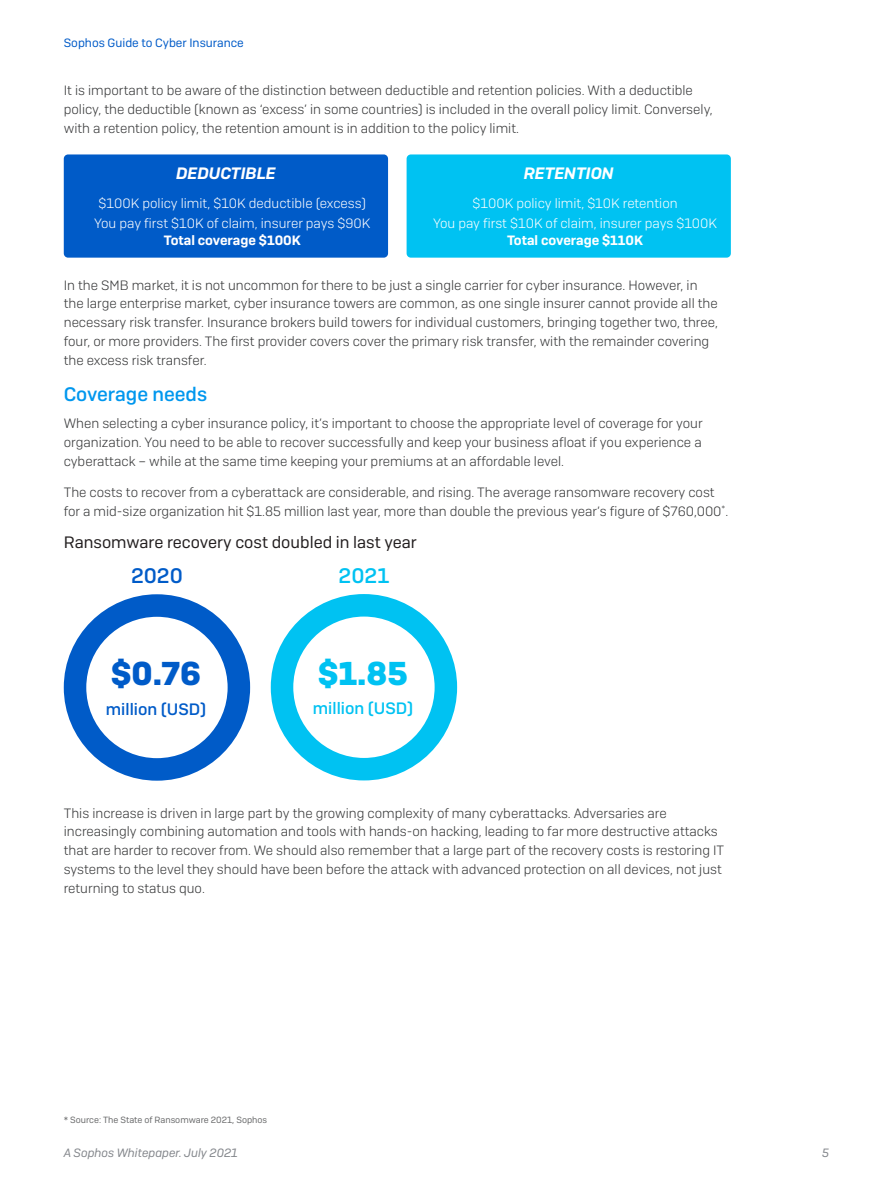
<style>
.page{position:relative;width:893px;height:1191px;background:#fff}
.page>*{position:absolute;margin:0;border:0;box-sizing:border-box;transform-origin:0 0}
.t1{font:700 33px "Sophos Sans";color:#005bc8}
.t2{font:700 33px "Sophos Sans";color:#00c2f2}
.t3{font:500 21px "Sophos Sans";color:#005bc8}
.t4{font:500 21px "Sophos Sans";color:#00c2f2}
.Heading_2{font:500 19.5px "Sophos Sans";color:#0097ee}
.Heading_3{font:16.5px "Sophos Sans";color:#231f20}
.Heading_Bullets{font:italic 600 16.5px "Sophos Sans";color:#fff}
.t5{font:500 16.5px "Sophos Sans";color:#005bc8}
.t6{font:500 16.5px "Sophos Sans";color:#00c2f2}
.Body_Copy{font:300 13.5px/18.8px "Sophos Sans";color:#363738}
.Body_Copy-2{font:300 13.5px/16.2px "Sophos Sans";color:#fff;text-align:center}
.t7{font:italic 12px "Sophos Sans";color:#83868b}
.t8{font:12px "Sophos Sans";color:#005bc8}
.Note{font:9px "Sophos Sans";color:#696a6b}
.s1{font-weight:600}
</style>
<div class="page">
<div style="left:64px;top:154px;width:324px;height:104px;background:#005bc8;border-radius:4px"></div>
<div style="left:407px;top:154px;width:324px;height:104px;background:#00c2f2;border-radius:4px"></div>
<div style="left:64px;top:594px;width:186px;height:186px;border:22px solid #005bc8;border-radius:50%"></div>
<div style="left:271px;top:594px;width:186px;height:186px;border:22px solid #00c2f2;border-radius:50%"></div>
<p class="t8" style="left:64px;top:35px;width:182px">Sophos Guide to Cyber Insurance</p>
<p class="Body_Copy" style="left:64px;top:81px;width:650px">It is important to be aware of the distinction between deductible and retention policies. With a deductible policy, the deductible (known as ‘excess’ in some countries) is included in the overall policy limit. Conversely, with a retention policy, the retention amount is in addition to the policy limit.</p>
<p class="Heading_Bullets" style="left:176px;top:163px;width:101px">DEDUCTIBLE</p>
<p class="Body_Copy-2" style="left:99px;top:195px;width:269px">$100K policy limit, $10K deductible (excess)</p>
<p class="Body_Copy-2" style="left:94px;top:215px;width:278px">You pay first $10K of claim, insurer pays $90K<br><span class="s1">Total coverage $100K</span></p>
<p class="Heading_Bullets" style="left:524px;top:163px;width:91px">RETENTION</p>
<p class="Body_Copy-2" style="left:472px;top:195px;width:207px">$100K policy limit, $10K retention</p>
<p class="Body_Copy-2" style="left:433px;top:215px;width:286px">You pay first $10K of claim, insurer pays $100K<br><span class="s1">Total coverage $110K</span></p>
<p class="Body_Copy" style="left:64px;top:275px;width:656px">In the SMB market, it is not uncommon for there to be just a single carrier for cyber insurance. However, in the large enterprise market, cyber insurance towers are common, as one single insurer cannot provide all the necessary risk transfer. Insurance brokers build towers for individual customers, bringing together two, three, four, or more providers. The first provider covers cover the primary risk transfer, with the remainder covering the excess risk transfer.</p>
<p class="Heading_2" style="left:64px;top:382px;width:145px">Coverage needs</p>
<p class="Body_Copy" style="left:64px;top:414px;width:640px;text-align:justify">When selecting a cyber insurance policy, it’s important to choose the appropriate level of coverage for your organization. You need to be able to recover successfully and keep your business afloat if you experience a cyberattack – while at the same time keeping your premiums at an affordable level.</p>
<p class="Body_Copy" style="left:64px;top:483px;width:666px">The costs to recover from a cyberattack are considerable, and rising. The average ransomware recovery cost for a mid-size organization hit $1.85 million last year, more than double the previous year’s figure of $760,000<sup>*</sup>.</p>
<p class="Heading_3" style="left:64px;top:533px;width:355px">Ransomware recovery cost doubled in last year</p>
<p class="t3" style="left:131px;top:563px;width:53px">2020</p>
<p class="t1" style="left:111px;top:652px;width:91px">$0.76</p>
<p class="t5" style="left:106px;top:699px;width:102px">million (USD)</p>
<p class="t4" style="left:339px;top:563px;width:52px">2021</p>
<p class="t2" style="left:318px;top:652px;width:91px">$1.85</p>
<p class="t6" style="left:313px;top:698px;width:102px">million (USD)</p>
<p class="Body_Copy" style="left:64px;top:803px;width:662px">This increase is driven in large part by the growing complexity of many cyberattacks. Adversaries are increasingly combining automation and tools with hands-on hacking, leading to far more destructive attacks that are harder to recover from. We should also remember that a large part of the recovery costs is restoring IT systems to the level they should have been before the attack with advanced protection on all devices, not just returning to status quo.</p>
<p class="Note" style="left:64px;top:1115px;width:205px">* Source: The State of Ransomware 2021, Sophos</p>
<p class="t7" style="left:64px;top:1146px;width:176px">A Sophos Whitepaper. July 2021</p>
<p class="t7" style="left:822px;top:1145px;width:8px">5</p>
</div>
